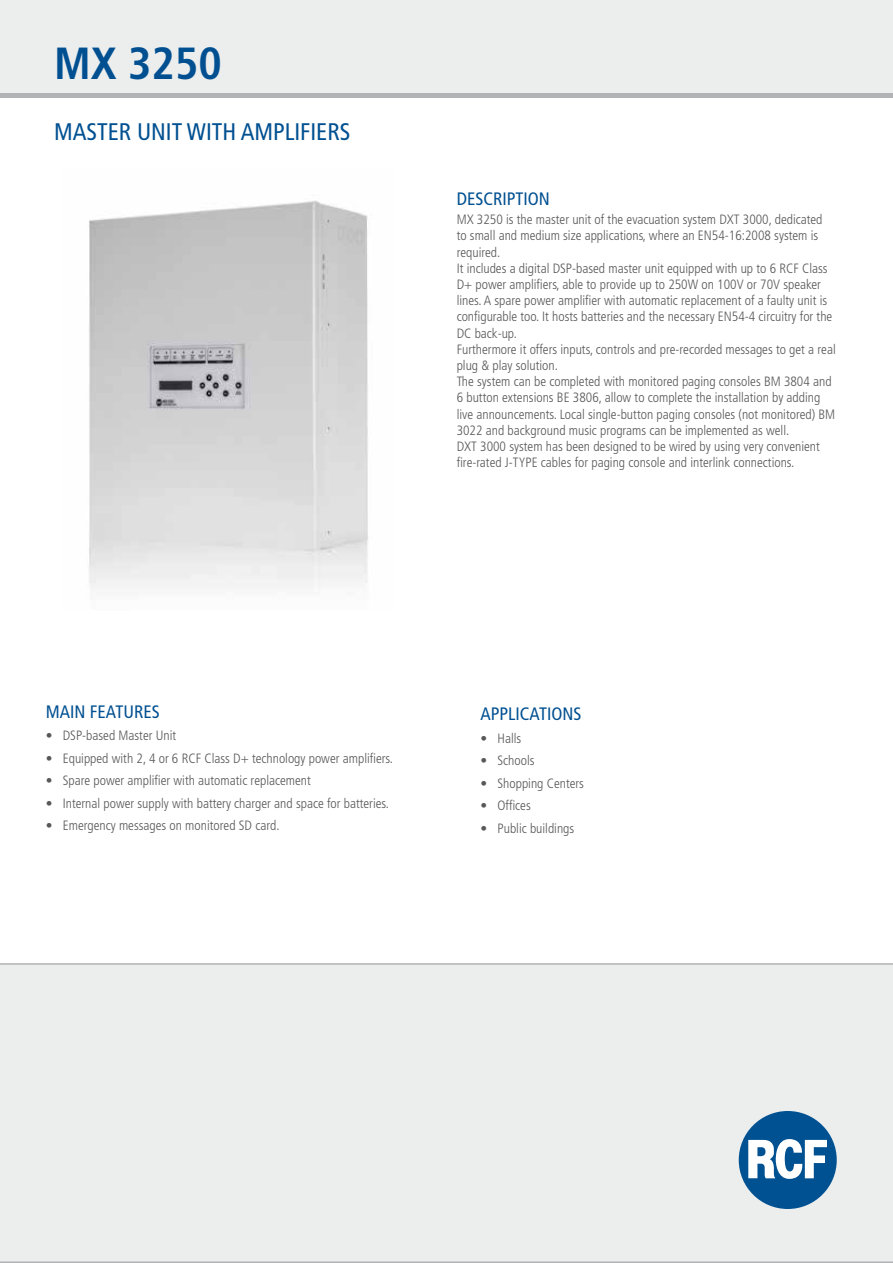
<style>
.page{position:relative;width:893px;height:1263px;background:#fff}
.page>*{position:absolute;margin:0;border:0;box-sizing:border-box;transform-origin:0 0}
.t1{font:700 condensed 45px "Frutiger LT Std";color:#005091}
.t2{font:condensed 24px "Frutiger LT Std";color:#005091}
.t3{font:condensed 18px "Frutiger LT Std";color:#005091}
.t4{font:300 condensed 13.5px/16.2px "Frutiger LT Std";color:#58585a}
</style>
<div class="page">
<img style="left:89px;top:200px;width:279px;height:389px">
<div style="left:0;top:963px;width:893px;height:300px;background:#eceded"></div>
<div style="left:0;top:0;width:893px;height:94px;background:#eceded"></div>
<hr style="left:0;top:94px;width:893px;height:4px;background:#b1b3b4">
<div style="left:739px;top:1111px;width:98px;height:98px;background:#005192;border-radius:50%"></div>
<svg style="left:748px;top:1139px;width:79px;height:40px"></svg>
<h1 class="t1" style="left:54px;top:37px;width:169px">MX 3250</h1>
<h2 class="t2" style="left:54px;top:118px;width:298px">MASTER UNIT WITH AMPLIFIERS</h2>
<h3 class="t3" style="left:457px;top:188px;width:95px">DESCRIPTION</h3>
<p class="t4" style="left:457px;top:212px;width:381px">MX 3250 is the master unit of the evacuation system DXT 3000, dedicated to small and medium size applications, where an EN54-16:2008 system is required.<br>It includes a digital DSP-based master unit equipped with up to 6 RCF Class D+ power amplifiers, able to provide up to 250W on 100V or 70V speaker lines. A spare power amplifier with automatic replacement of a faulty unit is configurable too. It hosts batteries and the necessary EN54-4 circuitry for the DC back-up.<br>Furthermore it offers inputs, controls and pre-recorded messages to get a real plug &amp; play solution.<br>The system can be completed with monitored paging consoles BM 3804 and 6 button extensions BE 3806, allow to complete the installation by adding live announcements. Local single-button paging consoles (not monitored) BM 3022 and background music programs can be implemented as well.<br>DXT 3000 system has been designed to be wired by using very convenient fire-rated J-TYPE cables for paging console and interlink connections.</p>
<h3 class="t3" style="left:46px;top:701px;width:115px">MAIN FEATURES</h3>
<p class="t4" style="left:46px;top:728px;width:132px">• DSP-based Master Unit</p>
<p class="t4" style="left:46px;top:750px;width:349px">• Equipped with 2, 4 or 6 RCF Class D+ technology power amplifiers.</p>
<p class="t4" style="left:46px;top:773px;width:267px">• Spare power amplifier with automatic replacement</p>
<p class="t4" style="left:46px;top:795px;width:345px">• Internal power supply with battery charger and space for batteries.</p>
<p class="t4" style="left:46px;top:818px;width:235px">• Emergency messages on monitored SD card.</p>
<h3 class="t3" style="left:480px;top:703px;width:102px">APPLICATIONS</h3>
<p class="t4" style="left:480px;top:730px;width:42px">• Halls</p>
<p class="t4" style="left:480px;top:753px;width:56px">• Schools</p>
<p class="t4" style="left:480px;top:775px;width:105px">• Shopping Centers</p>
<p class="t4" style="left:480px;top:798px;width:52px">• Offices</p>
<p class="t4" style="left:480px;top:820px;width:95px">• Public buildings</p>
</div>
